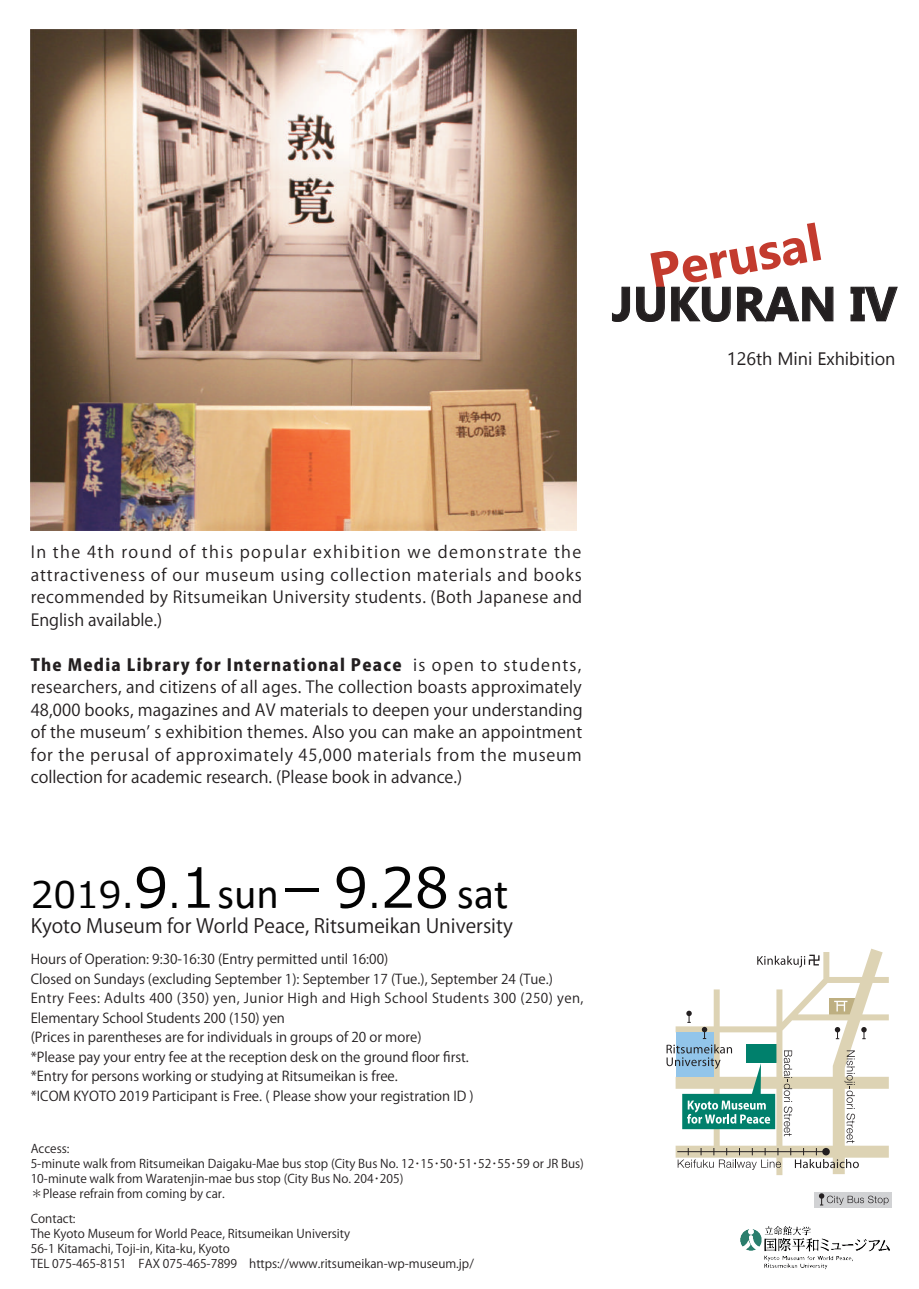
<style>
.page{position:relative;width:919px;height:1289px;background:#fff}
.page>*{position:absolute;margin:0;border:0;box-sizing:border-box;transform-origin:0 0}
.t1{font:700 51px "Gadugi";color:#c33b2e}
.t2{font:700 48px "Gadugi";color:#231f20}
.t3{font:36.6px "Meiryo";color:#030303}
.t4{font:19.5px "Koz Go Pr 6 N";color:#231f20}
.t5{font:18px "Gadugi";color:#231f20}
.t6{font:16.5px/22.5px "Koz Go Pr 6 N";color:#231f20;text-align:justify}
.t7{font:13.5px/19.5px "Koz Go Pr 6 N";color:#231f20}
.t8{font:12px/15px "Koz Go Pr 6 N";color:#231f20}
.s1{font-weight:800}
.s2{font-size:54.9px}
.s3{font-family:"Calibri";font-size:42.6px}
</style>
<div class="page">
<img style="left:31px;top:30px;width:545px;height:500px">
<img style="left:740px;top:1226px;width:150px;height:44px">
<svg style="left:713px;top:948px;width:175px;height:227px"></svg>
<svg style="left:757px;top:954px;width:63px;height:13px"></svg>
<svg style="left:666px;top:1000px;width:200px;height:169px"></svg>
<div style="left:814px;top:1191px;width:78px;height:16px;background:#d1d2d4"></div>
<svg style="left:819px;top:1193px;width:69px;height:12px"></svg>
<svg style="left:612px;top:286px;width:53px;height:36px"></svg>
<svg style="left:671px;top:286px;width:162px;height:36px"></svg>
<svg style="left:850px;top:286px;width:48px;height:35px"></svg>
<h1 class="t1" style="left:644px;top:241px;width:176px;rotate:-10deg">Perusal</h1>
<h2 class="t2" style="left:611px;top:275px;width:287px">JUKURAN IV</h2>
<p class="t5" style="left:727px;top:348px;width:170px">126th Mini Exhibition</p>
<p class="t6" style="left:31px;top:541px;width:553px">In the 4th round of this popular exhibition we demonstrate the attractiveness of our museum using collection materials and books recommended by Ritsumeikan University students. (Both Japanese and English available.)</p>
<p class="t6" style="left:31px;top:654px;width:553px"><span class="s1">The Media Library for International Peace</span> is open to students, researchers, and citizens of all ages. The collection boasts approximately 48,000 books, magazines and AV materials to deepen your understanding of the museumʼ s exhibition themes. Also you can make an appointment for the perusal of approximately 45,000 materials from the museum collection for academic research. (Please book in advance.)</p>
<h3 class="t3" style="left:31px;top:868px;width:479px">2019.<span class="s2">9</span>.<span class="s2">1</span><span class="s3">sun</span><span class="s2">－9</span>.<span class="s2">28</span> <span class="s3">sat</span></h3>
<p class="t4" style="left:31px;top:915px;width:483px">Kyoto Museum for World Peace, Ritsumeikan University</p>
<p class="t7" style="left:31px;top:949px;width:554px">Hours of Operation: 9:30-16:30 (Entry permitted until 16:00)<br>Closed on Sundays (excluding September 1): September 17 (Tue.), September 24 (Tue.)<br>Entry Fees: Adults 400 (350) yen, Junior High and High School Students 300 (250) yen, Elementary School Students 200 (150) yen<br>(Prices in parentheses are for individuals in groups of 20 or more)<br>*Please pay your entry fee at the reception desk on the ground floor first.<br>*Entry for persons working or studying at Ritsumeikan is free.<br>*ICOM KYOTO 2019 Participant is Free. ( Please show your registration ID )</p>
<p class="t8" style="left:31px;top:1141px;width:554px">Access:<br>5-minute walk from Ritsumeikan Daigaku-Mae bus stop (City Bus No. 12･15･50･51･52･55･59 or JR Bus)<br>10-minute walk from Waratenjin-mae bus stop (City Bus No. 204･205)<br>＊Please refrain from coming by car.</p>
<p class="t8" style="left:31px;top:1211px;width:444px">Contact:<br>The Kyoto Museum for World Peace, Ritsumeikan University<br>56-1 Kitamachi, Toji-in, Kita-ku, Kyoto<br>TEL 075-465-8151　FAX 075-465-7899　https://www.ritsumeikan-wp-museum.jp/</p>
</div>
